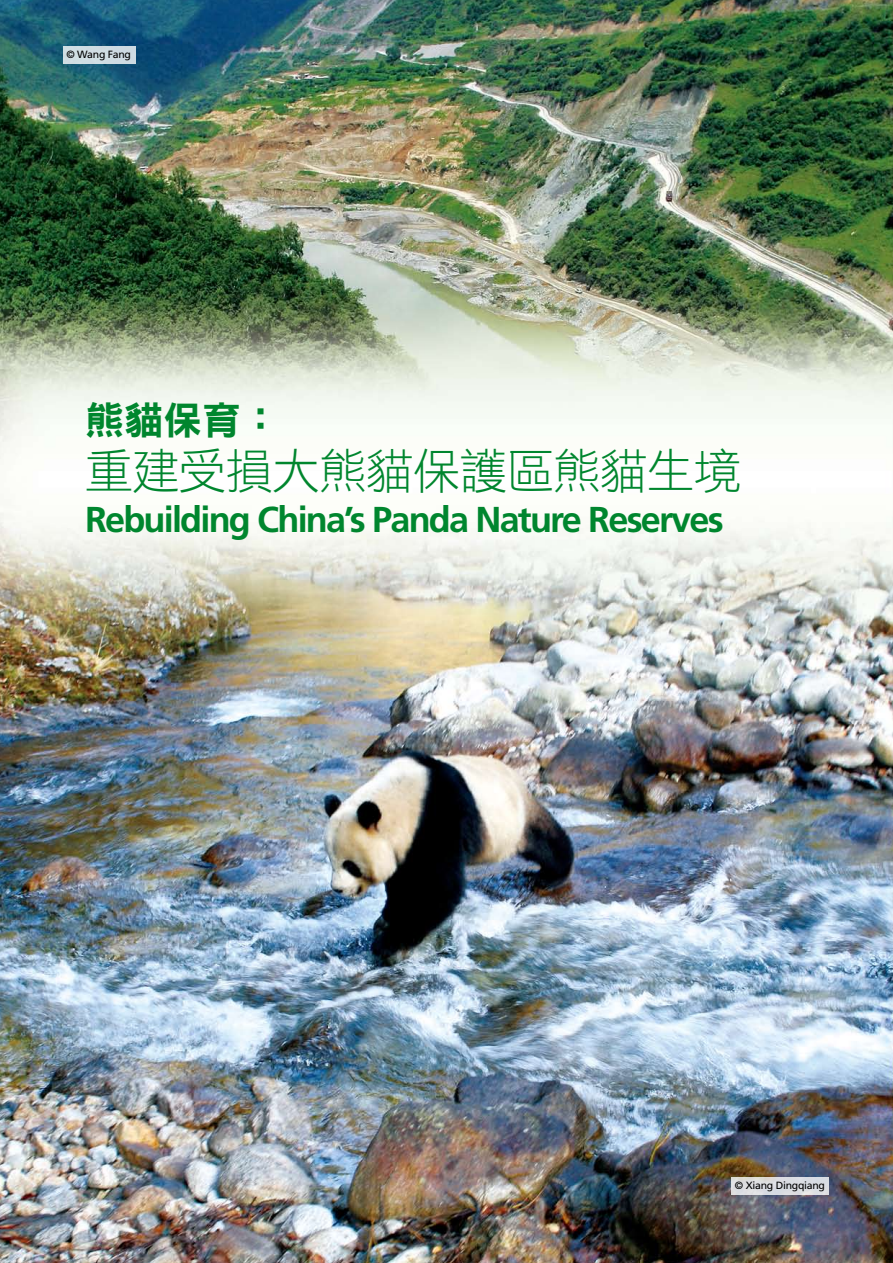
<style>
.page{position:relative;width:893px;height:1263px;background:#fff}
.page>*{position:absolute;margin:0;border:0;box-sizing:border-box;transform-origin:0 0}
.t1{font:48px "DF Hei HK W3";letter-spacing:-.025em;color:#00862e}
.t2{font:39px "DF Hei HK W9";color:#00862e}
.t3{font:700 36px "Frutiger";letter-spacing:-.05em;color:#00862e}
.t4{font:10.5px "Frutiger";letter-spacing:-.025em;color:#000}
</style>
<div class="page">
<img style="left:0;top:0;width:893px;height:1263px">
<div style="left:731px;top:1178px;width:98px;height:17px;background:#dcdde2"></div>
<div style="left:64px;top:47px;width:72px;height:17px;background:#d0dde3"></div>
<p class="t4" style="left:66px;top:48px;width:66px">© Wang Fang</p>
<p class="t2" style="left:85px;top:398px;width:196px">熊貓保育：</p>
<h1 class="t1" style="left:85px;top:445px;width:658px">重建受損大熊貓保護區熊貓生境</h1>
<p class="t3" style="left:85px;top:499px;width:640px">Rebuilding China’s Panda Nature Reserves</p>
<p class="t4" style="left:735px;top:1179px;width:91px">© Xiang Dingqiang</p>
</div>
